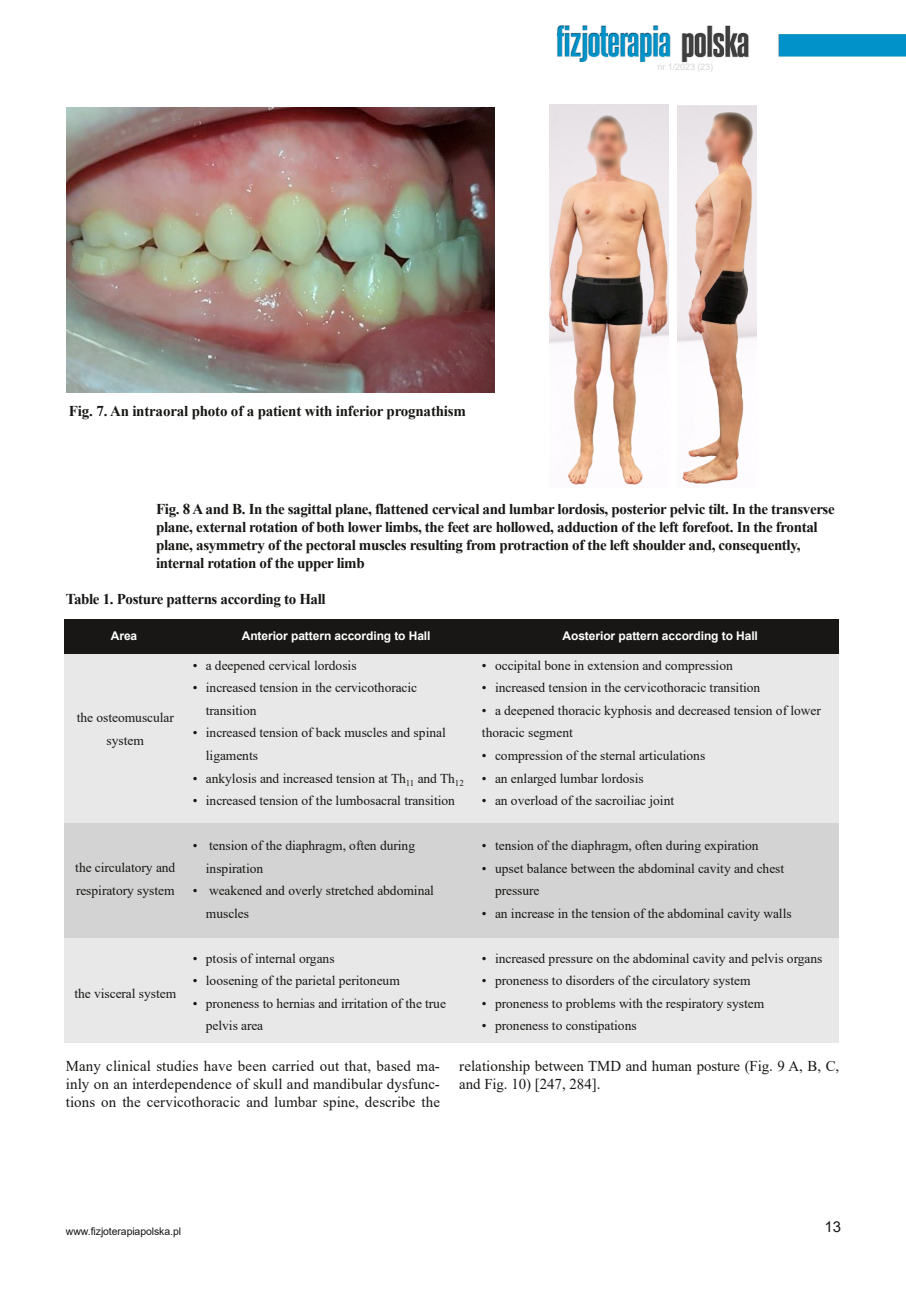
<style>
.page{position:relative;width:906px;height:1289px;background:#fff}
.page>*{position:absolute;margin:0;border:0;box-sizing:border-box;transform-origin:0 0}
.t1{font:700 15px/18px "Times New Roman";letter-spacing:-.025em;color:#181715}
.t2{font:15px/18px "Times New Roman";letter-spacing:.005em;color:#181715;text-align:justify}
.t3{font:15px "Arial";color:#181715}
.t4{font:13.5px/22.5px "Times New Roman";color:#181715}
.t5{font:700 12px "Arial";letter-spacing:-.005em;color:#fff}
.t6{font:10.5px "Arial";letter-spacing:-.01em;color:#181715}
.t7{font:9px "Arial";letter-spacing:-.005em;color:rgb(111 110 110/.3)}
</style>
<div class="page">
<img style="left:556px;top:25px;width:350px;height:38px">
<div style="left:64px;top:648px;width:774px;height:394px;background:#e8e8e8"></div>
<div style="left:64px;top:619px;width:774px;height:35px;background:#181715"></div>
<img style="left:66px;top:107px;width:428px;height:285px">
<img style="left:550px;top:105px;width:119px;height:380px">
<img style="left:677px;top:105px;width:79px;height:379px">
<div style="left:64px;top:823px;width:774px;height:115px;background:#d3d3d3"></div>
<p class="t1" style="left:69px;top:401px;width:398px">Fig. 7. An intraoral photo of a patient with inferior prognathism</p>
<p class="t7" style="left:657px;top:62px;width:57px">nr 1/2023 (23)</p>
<p class="t1" style="left:156px;top:499px;width:680px">Fig. 8 A and B. In the sagittal plane, flattened cervical and lumbar lordosis, posterior pelvic tilt. In the transverse plane, external rotation of both lower limbs, the feet are hollowed, adduction of the left forefoot. In the frontal plane, asymmetry of the pectoral muscles resulting from protraction of the left shoulder and, consequently, internal rotation of the upper limb</p>
<p class="t1" style="left:66px;top:590px;width:261px">Table 1. Posture patterns according to Hall</p>
<p class="t5" style="left:242px;top:629px;width:190px">Anterior pattern according to Hall</p>
<p class="t4" style="left:193px;top:654px;width:165px">• a deepened cervical lordosis</p>
<p class="t4" style="left:206px;top:676px;width:213px;text-indent:-13px">• increased tension in the cervicothoracic transition</p>
<p class="t4" style="left:206px;top:721px;width:241px;text-indent:-13px">• increased tension of back muscles and spinal ligaments</p>
<p class="t4" style="left:193px;top:766px;width:273px">• ankylosis and increased tension at Th<sub>11</sub> and Th<sub>12</sub></p>
<p class="t4" style="left:193px;top:789px;width:264px">• increased tension of the lumbosacral transition</p>
<p class="t4" style="left:206px;top:834px;width:211px;text-indent:-13px">• tension of the diaphragm, often during inspiration</p>
<p class="t4" style="left:206px;top:879px;width:230px;text-indent:-13px">• weakened and overly stretched abdominal muscles</p>
<p class="t4" style="left:193px;top:946px;width:143px">• ptosis of internal organs</p>
<p class="t4" style="left:193px;top:969px;width:209px">• loosening of the parietal peritoneum</p>
<p class="t4" style="left:206px;top:991px;width:242px;text-indent:-13px">• proneness to hernias and irritation of the true pelvis area</p>
<p class="t5" style="left:111px;top:629px;width:28px">Area</p>
<p class="t4" style="left:77px;top:706px;width:99px;text-align:center">the osteomuscular system</p>
<p class="t4" style="left:75px;top:856px;width:102px">the circulatory and respiratory system</p>
<p class="t4" style="left:74px;top:982px;width:103px">the visceral system</p>
<p class="t5" style="left:562px;top:629px;width:197px">Aosterior pattern according to Hall</p>
<p class="t4" style="left:482px;top:654px;width:252px">• occipital bone in extension and compression</p>
<p class="t4" style="left:482px;top:676px;width:280px">• increased tension in the cervicothoracic transition</p>
<p class="t4" style="left:482px;top:699px;width:340px">• a deepened thoracic kyphosis and decreased tension of lower thoracic segment</p>
<p class="t4" style="left:482px;top:744px;width:225px">• compression of the sternal articulations</p>
<p class="t4" style="left:482px;top:766px;width:163px">• an enlarged lumbar lordosis</p>
<p class="t4" style="left:482px;top:789px;width:194px">• an overload of the sacroiliac joint</p>
<p class="t4" style="left:482px;top:834px;width:278px">• tension of the diaphragm, often during expiration</p>
<p class="t4" style="left:495px;top:856px;width:291px;text-indent:-13px">• upset balance between the abdominal cavity and chest pressure</p>
<p class="t4" style="left:482px;top:901px;width:311px">• an increase in the tension of the abdominal cavity walls</p>
<p class="t4" style="left:482px;top:946px;width:342px">• increased pressure on the abdominal cavity and pelvis organs</p>
<p class="t4" style="left:482px;top:969px;width:270px">• proneness to disorders of the circulatory system</p>
<p class="t4" style="left:482px;top:991px;width:284px">• proneness to problems with the respiratory system</p>
<p class="t4" style="left:482px;top:1014px;width:156px">• proneness to constipations</p>
<p class="t2" style="left:66px;top:1057px;width:375px">Many clinical studies have been carried out that, based ma‐ inly on an interdependence of skull and mandibular dysfunc‐ tions on the cervicothoracic and lumbar spine, describe the</p>
<p class="t2" style="left:459px;top:1057px;width:381px">relationship between TMD and human posture (Fig. 9 A, B, C, and Fig. 10) [247, 284].</p>
<p class="t6" style="left:66px;top:1225px;width:117px">www.fizjoterapiapolska.pl</p>
<p class="t3" style="left:824px;top:1218px;width:18px">13</p>
</div>
